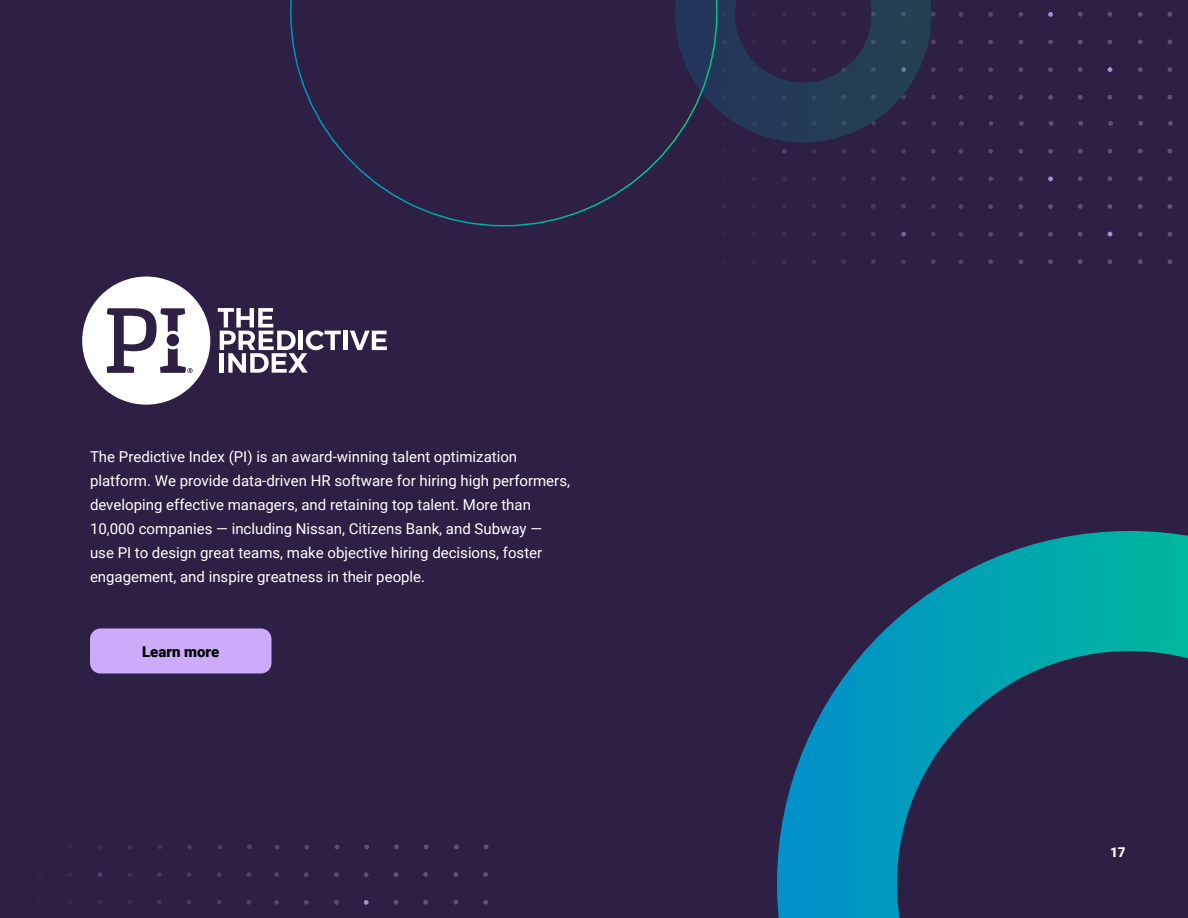
<style>
.page{position:relative;width:1188px;height:918px;background:#2e1f44}
.page>*{position:absolute;margin:0;border:0;box-sizing:border-box;transform-origin:0 0}
.t1{font:15px/24px "Roboto";color:#fff}
.t2{font:900 15px "Roboto";color:#000}
.t3{font:900 13.5px "Roboto";color:#fff}
</style>
<div class="page">
<svg style="left:290px;top:0;width:385px;height:226px"></svg>
<svg style="left:777px;top:531px;width:411px;height:387px"></svg>
<svg style="left:1168px;top:12px;width:4px;height:5px"></svg>
<svg style="left:1168px;top:67px;width:4px;height:5px"></svg>
<svg style="left:1168px;top:95px;width:4px;height:5px"></svg>
<svg style="left:1168px;top:40px;width:4px;height:4px"></svg>
<svg style="left:1138px;top:12px;width:5px;height:5px"></svg>
<svg style="left:1138px;top:67px;width:5px;height:5px"></svg>
<svg style="left:1138px;top:95px;width:5px;height:5px"></svg>
<svg style="left:1138px;top:40px;width:5px;height:4px"></svg>
<svg style="left:1108px;top:12px;width:4px;height:5px"></svg>
<svg style="left:1108px;top:95px;width:4px;height:5px"></svg>
<svg style="left:1108px;top:40px;width:4px;height:4px"></svg>
<svg style="left:1078px;top:12px;width:5px;height:5px"></svg>
<svg style="left:1078px;top:67px;width:5px;height:5px"></svg>
<svg style="left:1078px;top:95px;width:5px;height:5px"></svg>
<svg style="left:1078px;top:40px;width:5px;height:4px"></svg>
<svg style="left:1048px;top:67px;width:5px;height:5px"></svg>
<svg style="left:1048px;top:95px;width:5px;height:5px"></svg>
<svg style="left:1048px;top:40px;width:5px;height:4px"></svg>
<svg style="left:1018px;top:12px;width:5px;height:5px"></svg>
<svg style="left:1018px;top:67px;width:5px;height:5px"></svg>
<svg style="left:1018px;top:95px;width:5px;height:5px"></svg>
<svg style="left:1018px;top:40px;width:5px;height:4px"></svg>
<svg style="left:988px;top:12px;width:5px;height:5px"></svg>
<svg style="left:988px;top:67px;width:5px;height:5px"></svg>
<svg style="left:988px;top:95px;width:5px;height:5px"></svg>
<svg style="left:988px;top:40px;width:5px;height:4px"></svg>
<svg style="left:958px;top:12px;width:5px;height:5px"></svg>
<svg style="left:958px;top:67px;width:5px;height:5px"></svg>
<svg style="left:958px;top:95px;width:5px;height:5px"></svg>
<svg style="left:958px;top:40px;width:5px;height:4px"></svg>
<svg style="left:1108px;top:67px;width:4px;height:5px"></svg>
<svg style="left:1048px;top:12px;width:5px;height:5px"></svg>
<svg style="left:1168px;top:121px;width:5px;height:5px"></svg>
<svg style="left:1168px;top:149px;width:4px;height:4px"></svg>
<svg style="left:1168px;top:176px;width:4px;height:5px"></svg>
<svg style="left:1168px;top:232px;width:4px;height:4px"></svg>
<svg style="left:1168px;top:259px;width:4px;height:5px"></svg>
<svg style="left:1168px;top:204px;width:4px;height:5px"></svg>
<svg style="left:1138px;top:121px;width:5px;height:5px"></svg>
<svg style="left:1138px;top:149px;width:5px;height:4px"></svg>
<svg style="left:1138px;top:176px;width:5px;height:5px"></svg>
<svg style="left:1138px;top:232px;width:5px;height:4px"></svg>
<svg style="left:1138px;top:259px;width:5px;height:5px"></svg>
<svg style="left:1138px;top:204px;width:5px;height:5px"></svg>
<svg style="left:1108px;top:121px;width:5px;height:5px"></svg>
<svg style="left:1108px;top:149px;width:4px;height:4px"></svg>
<svg style="left:1108px;top:176px;width:4px;height:5px"></svg>
<svg style="left:1108px;top:259px;width:4px;height:5px"></svg>
<svg style="left:1108px;top:204px;width:4px;height:5px"></svg>
<svg style="left:1078px;top:121px;width:5px;height:5px"></svg>
<svg style="left:1078px;top:149px;width:5px;height:4px"></svg>
<svg style="left:1078px;top:176px;width:5px;height:5px"></svg>
<svg style="left:1078px;top:232px;width:5px;height:4px"></svg>
<svg style="left:1078px;top:259px;width:5px;height:5px"></svg>
<svg style="left:1078px;top:204px;width:5px;height:5px"></svg>
<svg style="left:1049px;top:121px;width:5px;height:5px"></svg>
<svg style="left:1048px;top:149px;width:5px;height:5px"></svg>
<svg style="left:1048px;top:232px;width:5px;height:5px"></svg>
<svg style="left:1048px;top:259px;width:5px;height:5px"></svg>
<svg style="left:1048px;top:204px;width:5px;height:5px"></svg>
<svg style="left:1019px;top:121px;width:5px;height:5px"></svg>
<svg style="left:1018px;top:149px;width:5px;height:5px"></svg>
<svg style="left:1018px;top:176px;width:5px;height:5px"></svg>
<svg style="left:1018px;top:232px;width:5px;height:5px"></svg>
<svg style="left:1018px;top:259px;width:5px;height:5px"></svg>
<svg style="left:1018px;top:204px;width:5px;height:5px"></svg>
<svg style="left:989px;top:121px;width:5px;height:5px"></svg>
<svg style="left:988px;top:149px;width:5px;height:5px"></svg>
<svg style="left:988px;top:176px;width:5px;height:5px"></svg>
<svg style="left:988px;top:232px;width:5px;height:5px"></svg>
<svg style="left:988px;top:259px;width:5px;height:5px"></svg>
<svg style="left:988px;top:204px;width:5px;height:5px"></svg>
<svg style="left:959px;top:121px;width:5px;height:5px"></svg>
<svg style="left:958px;top:149px;width:5px;height:5px"></svg>
<svg style="left:958px;top:176px;width:5px;height:5px"></svg>
<svg style="left:958px;top:232px;width:5px;height:5px"></svg>
<svg style="left:958px;top:259px;width:5px;height:5px"></svg>
<svg style="left:958px;top:204px;width:5px;height:5px"></svg>
<svg style="left:931px;top:149px;width:5px;height:4px"></svg>
<svg style="left:931px;top:176px;width:5px;height:5px"></svg>
<svg style="left:931px;top:232px;width:5px;height:4px"></svg>
<svg style="left:931px;top:259px;width:5px;height:5px"></svg>
<svg style="left:931px;top:204px;width:5px;height:5px"></svg>
<svg style="left:901px;top:149px;width:5px;height:4px"></svg>
<svg style="left:901px;top:176px;width:5px;height:5px"></svg>
<svg style="left:901px;top:259px;width:5px;height:5px"></svg>
<svg style="left:901px;top:204px;width:5px;height:5px"></svg>
<svg style="left:871px;top:149px;width:5px;height:4px"></svg>
<svg style="left:871px;top:176px;width:5px;height:5px"></svg>
<svg style="left:871px;top:232px;width:5px;height:4px"></svg>
<svg style="left:871px;top:259px;width:5px;height:5px"></svg>
<svg style="left:871px;top:204px;width:5px;height:5px"></svg>
<svg style="left:841px;top:149px;width:5px;height:4px"></svg>
<svg style="left:841px;top:176px;width:5px;height:5px"></svg>
<svg style="left:841px;top:232px;width:5px;height:4px"></svg>
<svg style="left:841px;top:259px;width:5px;height:5px"></svg>
<svg style="left:841px;top:204px;width:5px;height:5px"></svg>
<svg style="left:812px;top:149px;width:4px;height:4px"></svg>
<svg style="left:812px;top:177px;width:4px;height:4px"></svg>
<svg style="left:812px;top:232px;width:4px;height:4px"></svg>
<svg style="left:812px;top:260px;width:4px;height:4px"></svg>
<svg style="left:812px;top:204px;width:4px;height:5px"></svg>
<svg style="left:782px;top:177px;width:4px;height:4px"></svg>
<svg style="left:782px;top:232px;width:4px;height:4px"></svg>
<svg style="left:782px;top:260px;width:4px;height:4px"></svg>
<svg style="left:782px;top:204px;width:4px;height:5px"></svg>
<svg style="left:675px;top:0;width:261px;height:142px"></svg>
<svg style="left:1108px;top:232px;width:4px;height:4px"></svg>
<svg style="left:1048px;top:176px;width:5px;height:5px"></svg>
<svg style="left:901px;top:232px;width:5px;height:4px"></svg>
<svg style="left:782px;top:149px;width:5px;height:5px"></svg>
<svg style="left:722px;top:204px;width:5px;height:5px"></svg>
<svg style="left:484px;top:845px;width:5px;height:4px"></svg>
<svg style="left:483px;top:872px;width:5px;height:5px"></svg>
<svg style="left:483px;top:900px;width:5px;height:5px"></svg>
<svg style="left:454px;top:845px;width:5px;height:4px"></svg>
<svg style="left:453px;top:872px;width:5px;height:5px"></svg>
<svg style="left:453px;top:900px;width:5px;height:5px"></svg>
<svg style="left:424px;top:845px;width:5px;height:4px"></svg>
<svg style="left:423px;top:872px;width:5px;height:5px"></svg>
<svg style="left:423px;top:900px;width:5px;height:5px"></svg>
<svg style="left:394px;top:845px;width:5px;height:4px"></svg>
<svg style="left:394px;top:872px;width:4px;height:5px"></svg>
<svg style="left:394px;top:900px;width:4px;height:5px"></svg>
<svg style="left:364px;top:845px;width:5px;height:4px"></svg>
<svg style="left:364px;top:872px;width:5px;height:5px"></svg>
<svg style="left:335px;top:845px;width:4px;height:4px"></svg>
<svg style="left:334px;top:872px;width:5px;height:5px"></svg>
<svg style="left:334px;top:900px;width:5px;height:5px"></svg>
<svg style="left:304px;top:845px;width:5px;height:4px"></svg>
<svg style="left:304px;top:872px;width:5px;height:5px"></svg>
<svg style="left:304px;top:900px;width:5px;height:5px"></svg>
<svg style="left:275px;top:845px;width:4px;height:4px"></svg>
<svg style="left:274px;top:872px;width:5px;height:5px"></svg>
<svg style="left:274px;top:900px;width:5px;height:5px"></svg>
<svg style="left:247px;top:845px;width:5px;height:4px"></svg>
<svg style="left:247px;top:872px;width:4px;height:5px"></svg>
<svg style="left:247px;top:900px;width:4px;height:5px"></svg>
<svg style="left:217px;top:845px;width:5px;height:4px"></svg>
<svg style="left:217px;top:872px;width:5px;height:5px"></svg>
<svg style="left:217px;top:900px;width:5px;height:5px"></svg>
<svg style="left:187px;top:845px;width:5px;height:4px"></svg>
<svg style="left:187px;top:872px;width:4px;height:5px"></svg>
<svg style="left:187px;top:900px;width:4px;height:5px"></svg>
<svg style="left:157px;top:845px;width:5px;height:4px"></svg>
<svg style="left:157px;top:872px;width:5px;height:5px"></svg>
<svg style="left:157px;top:900px;width:5px;height:5px"></svg>
<svg style="left:128px;top:845px;width:4px;height:4px"></svg>
<svg style="left:127px;top:872px;width:5px;height:5px"></svg>
<svg style="left:127px;top:900px;width:5px;height:5px"></svg>
<svg style="left:98px;top:845px;width:4px;height:4px"></svg>
<svg style="left:98px;top:900px;width:4px;height:4px"></svg>
<svg style="left:364px;top:900px;width:5px;height:5px"></svg>
<svg style="left:97px;top:872px;width:5px;height:5px"></svg>
<div style="left:343px;top:331px;width:5px;height:19px;background:#fff"></div>
<svg style="left:350px;top:331px;width:37px;height:19px"></svg>
<svg style="left:218px;top:308px;width:123px;height:65px"></svg>
<svg style="left:82px;top:277px;width:128px;height:128px"></svg>
<div style="left:90px;top:628px;width:182px;height:46px;background:#cbabfa;border-radius:10px"></div>
<p class="t1" style="left:90px;top:444px;width:482px">The Predictive Index (PI) is an award-winning talent optimization platform. We provide data-driven HR software for hiring high performers, developing effective managers, and retaining top talent. More than 10,000 companies — including Nissan, Citizens Bank, and Subway —<br>use PI to design great teams, make objective hiring decisions, foster engagement, and inspire greatness in their people.</p>
<p class="t2" style="left:142px;top:642px;width:79px">Learn more</p>
<p class="t3" style="left:1110px;top:843px;width:17px">17</p>
</div>
